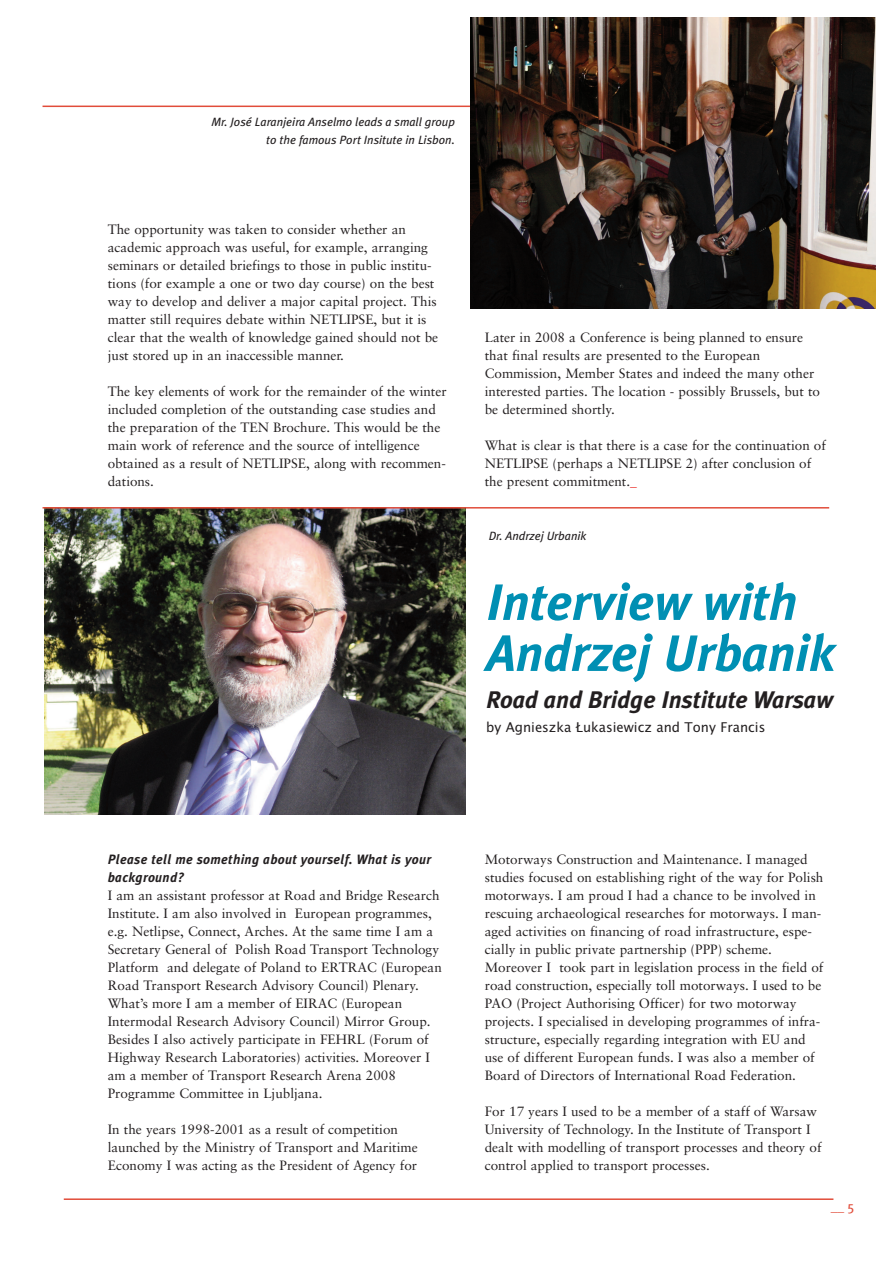
<style>
.page{position:relative;width:893px;height:1263px;background:#fff}
.page>*{position:absolute;margin:0;border:0;box-sizing:border-box;transform-origin:0 0}
.t1{font:italic 700 51px/51px "Meta Plus";letter-spacing:-.005em;color:#008fb3}
.t2{font:italic 700 24px "Meta Plus";letter-spacing:-.005em;color:#231f20}
.t3{font:13.5px/18px "Sabon";color:#231f20}
.t4{font:italic 700 13.5px/18px "Meta Plus";letter-spacing:.025em;color:#231f20}
.t5{font:13.5px "Lucida Grande";color:#231f20}
.t6{font:13.5px "Meta Plus";color:#e14c3a}
.t7{font:italic 12px/18px "Meta Plus";color:#231f20;text-align:right}
.s1{color:#ea2924}
</style>
<div class="page">
<hr style="left:64px;top:1198px;width:769px;height:2px;background:#e14c3a">
<img style="left:44px;top:508px;width:422px;height:306px">
<hr style="left:43px;top:507px;width:786px;height:1px;background:#e14c3a">
<hr style="left:43px;top:106px;width:786px;height:1px;background:#e14c3a">
<img style="left:471px;top:17px;width:405px;height:292px">
<p class="t7" style="left:212px;top:113px;width:245px">Mr. José Laranjeira Anselmo leads a small group to the famous Port Insitute in Lisbon.</p>
<p class="t3" style="left:108px;top:221px;width:332px">The opportunity was taken to consider whether an academic approach was useful, for example, arranging seminars or detailed briefings to those in public institu&shy;tions (for example a one or two day course) on the best way to develop and deliver a major capital project. This matter still requires debate within NETLIPSE, but it is clear that the wealth of knowledge gained should not be just stored up in an inaccessible manner.</p>
<p class="t3" style="left:108px;top:383px;width:340px">The key elements of work for the remainder of the winter included completion of the outstanding case studies and the preparation of the TEN Brochure. This would be the main work of reference and the source of intelligence obtained as a result of NETLIPSE, along with recommen&shy;dations.</p>
<p class="t3" style="left:485px;top:329px;width:337px">Later in 2008 a Conference is being planned to ensure that final results are presented to the European Commission, Member States and indeed the many other interested parties. The location - possibly Brussels, but to be determined shortly.</p>
<p class="t3" style="left:485px;top:437px;width:343px">What is clear is that there is a case for the continuation of<br>NETLIPSE (perhaps a NETLIPSE 2) after conclusion of the present commitment.<span class="s1">_</span></p>
<p class="t7" style="left:489px;top:527px;width:99px">Dr. Andrzej Urbanik</p>
<h1 class="t1" style="left:486px;top:577px;width:350px">Interview with<br>Andrzej Urbanik</h1>
<h2 class="t2" style="left:486px;top:686px;width:348px">Road and Bridge Institute Warsaw</h2>
<p class="t5" style="left:486px;top:720px;width:281px">by Agnieszka Łukasiewicz and Tony Francis</p>
<p class="t4" style="left:108px;top:850px;width:325px">Please tell me something about yourself. What is your background?</p>
<p class="t3" style="left:108px;top:887px;width:336px">I am an assistant professor at Road and Bridge Research Institute. I am also involved in European programmes, e.g. Netlipse, Connect, Arches. At the same time I am a Secretary General of Polish Road Transport Technology Platform and delegate of Poland to ERTRAC (European Road Transport Research Advisory Council) Plenary.<br>What’s more I am a member of EIRAC (European Intermodal Research Advisory Council) Mirror Group.<br>Besides I also actively participate in FEHRL (Forum of Highway Research Laboratories) activities. Moreover I am a member of Transport Research Arena 2008<br>Programme Committee in Ljubljana.</p>
<p class="t3" style="left:108px;top:1121px;width:311px">In the years 1998-2001 as a result of competition launched by the Ministry of Transport and Maritime<br>Economy I was acting as the President of Agency for</p>
<p class="t3" style="left:485px;top:851px;width:340px">Motorways Construction and Maintenance. I managed studies focused on establishing right of the way for Polish motorways. I am proud I had a chance to be involved in rescuing archaeological researches for motorways. I man&shy;aged activities on financing of road infrastructure, espe&shy;cially in public private partnership (PPP) scheme.<br>Moreover I took part in legislation process in the field of road construction, especially toll motorways. I used to be PAO (Project Authorising Officer) for two motorway projects. I specialised in developing programmes of infra&shy;structure, especially regarding integration with EU and use of different European funds. I was also a member of Board of Directors of International Road Federation.</p>
<p class="t3" style="left:485px;top:1103px;width:338px">For 17 years I used to be a member of a staff of Warsaw University of Technology. In the Institute of Transport I dealt with modelling of transport processes and theory of control applied to transport processes.</p>
<p class="t6" style="left:831px;top:1199px;width:25px">__ 5</p>
</div>
